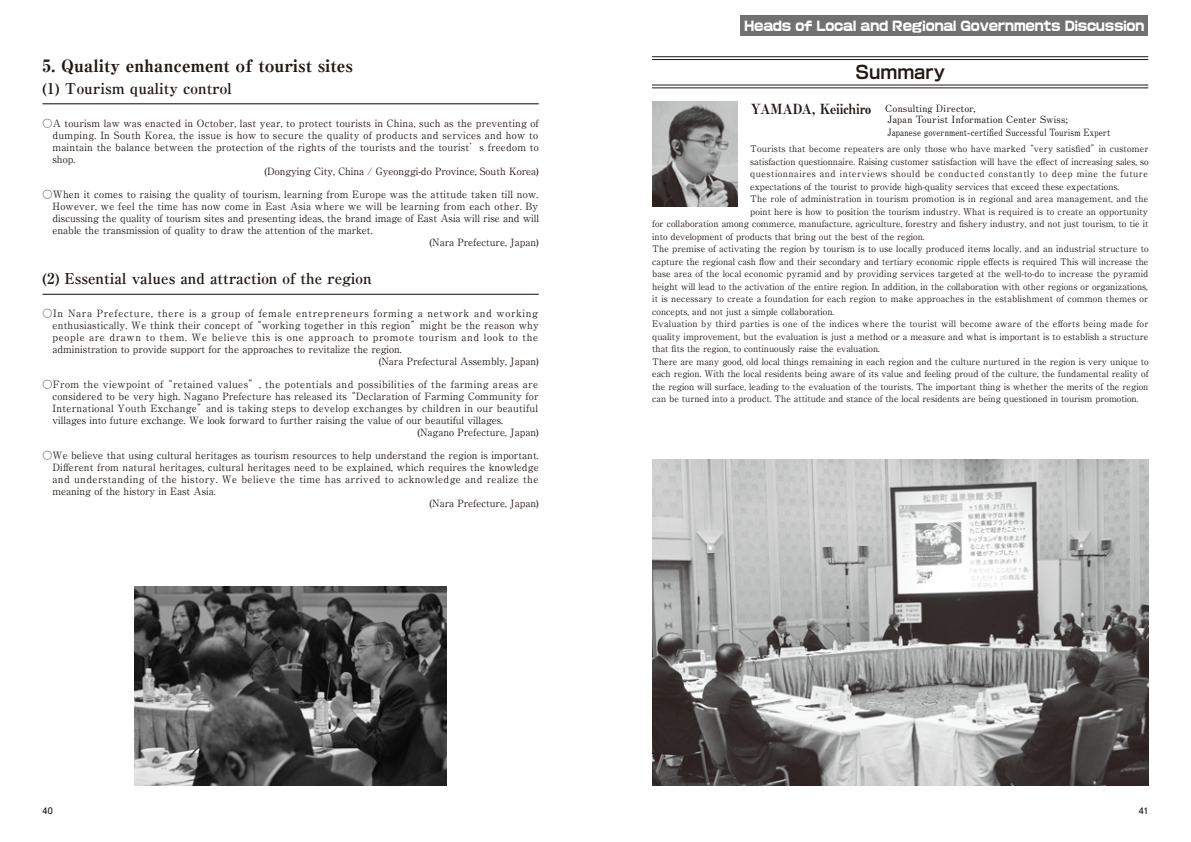
<style>
.page{position:relative;width:1191px;height:842px;background:#fff}
.page>*{position:absolute;margin:0;border:0;box-sizing:border-box;transform-origin:0 0}
.t1{font:700 18px "Shin Go Pro De";letter-spacing:-.005em;color:#221815}
.t2{font:800 17px "Ryumin Pro";color:#221815}
.t3{font:700 15px "Ryumin Pro";color:#221815}
.t4{font:13px "True Logo G Extra RKSJ H";letter-spacing:-.025em;color:#fff}
.t5{font:10px "Ryumin Pro";letter-spacing:.015em;color:#221815}
.t6{font:10px "Ryumin Pro";letter-spacing:.045em;color:#221815}
.t7{font:700 10px/11px "Futo Min A101 Pro";letter-spacing:.005em;color:#221815}
.t8{font:10px "Ryumin Pro";letter-spacing:.07em;color:#221815}
.t9{font:10px "Ryumin Pro";letter-spacing:.06em;color:#221815}
.t10{font:9px "Ryumin Pro";letter-spacing:.005em;color:#221815}
.t11{font:9px "Ryumin Pro";letter-spacing:.03em;color:#221815}
.t12{font:9px "Ryumin Pro";letter-spacing:.06em;color:#221815}
.t13{font:700 9px "Futo Go B101 Pro";color:#221815}
.s1{font-family:"Midashi Min Pro MA31";font-weight:400;font-size:14px}
</style>
<div class="page">
<div style="left:740px;top:16px;width:408px;height:20px;background:#727171"></div>
<hr style="left:652px;top:56px;width:496px;height:1px;background:#221815">
<hr style="left:652px;top:59px;width:496px;height:1px;background:#221815">
<hr style="left:652px;top:87px;width:496px;height:1px;background:#221815">
<hr style="left:652px;top:85px;width:496px;height:1px;background:#221815">
<img style="left:652px;top:101px;width:85px;height:105px">
<img style="left:652px;top:459px;width:496px;height:326px">
<img style="left:135px;top:587px;width:311px;height:198px">
<hr style="left:43px;top:294px;width:496px;height:1px;background:#221815">
<hr style="left:43px;top:104px;width:496px;height:1px;background:#221815">
<h2 class="t2" style="left:43px;top:52px;width:312px">5. Quality enhancement of tourist sites</h2>
<h3 class="t3" style="left:43px;top:76px;width:191px">(1) Tourism quality control</h3>
<p class="t5" style="left:43px;top:115px;width:498px">○A tourism law was enacted in October, last year, to protect tourists in China, such as the preventing of</p>
<p class="t5" style="left:53px;top:127px;width:487px">dumping. In South Korea, the issue is how to secure the quality of products and services and how to</p>
<p class="t5" style="left:53px;top:139px;width:487px">maintain the balance between the protection of the rights of the tourists and the tourist’s freedom to</p>
<p class="t5" style="left:53px;top:151px;width:24px">shop.</p>
<p class="t5" style="left:264px;top:163px;width:276px">(Dongying City, China / Gyeonggi-do Province, South Korea)</p>
<p class="t5" style="left:43px;top:186px;width:497px">○When it comes to raising the quality of tourism, learning from Europe was the attitude taken till now.</p>
<p class="t5" style="left:53px;top:198px;width:487px">However, we feel the time has now come in East Asia where we will be learning from each other. By</p>
<p class="t5" style="left:53px;top:210px;width:488px">discussing the quality of tourism sites and presenting ideas, the brand image of East Asia will rise and will</p>
<p class="t5" style="left:53px;top:222px;width:321px">enable the transmission of quality to draw the attention of the market.</p>
<p class="t5" style="left:429px;top:234px;width:111px">(Nara Prefecture, Japan)</p>
<h3 class="t3" style="left:43px;top:267px;width:331px">(2) Essential values and attraction of the region</h3>
<p class="t8" style="left:43px;top:306px;width:497px">○In Nara Prefecture, there is a group of female entrepreneurs forming a network and working</p>
<p class="t5" style="left:53px;top:318px;width:488px">enthusiastically. We think their concept of “working together in this region”might be the reason why</p>
<p class="t9" style="left:53px;top:330px;width:487px">people are drawn to them. We believe this is one approach to promote tourism and look to the</p>
<p class="t5" style="left:53px;top:342px;width:351px">administration to provide support for the approaches to revitalize the region.</p>
<p class="t5" style="left:379px;top:354px;width:161px">(Nara Prefectural Assembly, Japan)</p>
<p class="t6" style="left:43px;top:376px;width:497px">○From the viewpoint of “retained values”, the potentials and possibilities of the farming areas are</p>
<p class="t5" style="left:53px;top:388px;width:487px">considered to be very high. Nagano Prefecture has released its “Declaration of Farming Community for</p>
<p class="t5" style="left:53px;top:400px;width:487px">International Youth Exchange”and is taking steps to develop exchanges by children in our beautiful</p>
<p class="t5" style="left:53px;top:412px;width:452px">villages into future exchange. We look forward to further raising the value of our beautiful villages.</p>
<p class="t5" style="left:417px;top:424px;width:123px">(Nagano Prefecture, Japan)</p>
<p class="t5" style="left:43px;top:447px;width:498px">○We believe that using cultural heritages as tourism resources to help understand the region is important.</p>
<p class="t5" style="left:53px;top:459px;width:488px">Different from natural heritages, cultural heritages need to be explained, which requires the knowledge</p>
<p class="t6" style="left:53px;top:471px;width:487px">and understanding of the history. We believe the time has arrived to acknowledge and realize the</p>
<p class="t5" style="left:53px;top:483px;width:165px">meaning of the history in East Asia.</p>
<p class="t5" style="left:429px;top:495px;width:111px">(Nara Prefecture, Japan)</p>
<h3 class="t4" style="left:744px;top:19px;width:402px">Heads of Local and Regional Governments Discussion</h3>
<h1 class="t1" style="left:855px;top:58px;width:91px">Summary</h1>
<p class="t7" style="left:751px;top:102px;width:319px"><span class="s1">YAMADA, Keiichiro　</span>Consulting Director,<br>　　　　　　　　　　　　　 Japan Tourist Information Center Swiss;</p>
<p class="t7" style="left:751px;top:126px;width:361px">　　　　　　　　　　　　　 Japanese government-certified Successful Tourism Expert</p>
<p class="t10" style="left:750px;top:142px;width:400px">Tourists that become repeaters are only those who have marked “very satisfied”in customer</p>
<p class="t10" style="left:750px;top:154px;width:400px">satisfaction questionnaire. Raising customer satisfaction will have the effect of increasing sales, so</p>
<p class="t12" style="left:750px;top:167px;width:399px">questionnaires and interviews should be conducted constantly to deep mine the future</p>
<p class="t10" style="left:750px;top:179px;width:370px">expectations of the tourist to provide high-quality services that exceed these expectations.</p>
<p class="t10" style="left:750px;top:192px;width:399px">The role of administration in tourism promotion is in regional and area management, and the</p>
<p class="t10" style="left:750px;top:204px;width:399px">point here is how to position the tourism industry. What is required is to create an opportunity</p>
<p class="t10" style="left:652px;top:217px;width:497px">for collaboration among commerce, manufacture, agriculture, forestry and fishery industry, and not just tourism, to tie it</p>
<p class="t10" style="left:652px;top:229px;width:274px">into development of products that bring out the best of the region.</p>
<p class="t10" style="left:652px;top:242px;width:498px">The premise of activating the region by tourism is to use locally produced items locally, and an industrial structure to</p>
<p class="t10" style="left:652px;top:254px;width:497px">capture the regional cash flow and their secondary and tertiary economic ripple effects is required This will increase the</p>
<p class="t10" style="left:652px;top:267px;width:497px">base area of the local economic pyramid and by providing services targeted at the well-to-do to increase the pyramid</p>
<p class="t10" style="left:652px;top:279px;width:497px">height will lead to the activation of the entire region. In addition, in the collaboration with other regions or organizations,</p>
<p class="t10" style="left:652px;top:292px;width:497px">it is necessary to create a foundation for each region to make approaches in the establishment of common themes or</p>
<p class="t10" style="left:652px;top:304px;width:183px">concepts, and not just a simple collaboration.</p>
<p class="t11" style="left:652px;top:317px;width:497px">Evaluation by third parties is one of the indices where the tourist will become aware of the efforts being made for</p>
<p class="t10" style="left:652px;top:329px;width:497px">quality improvement, but the evaluation is just a method or a measure and what is important is to establish a structure</p>
<p class="t10" style="left:652px;top:342px;width:229px">that fits the region, to continuously raise the evaluation.</p>
<p class="t10" style="left:652px;top:354px;width:498px">There are many good, old local things remaining in each region and the culture nurtured in the region is very unique to</p>
<p class="t10" style="left:652px;top:367px;width:498px">each region. With the local residents being aware of its value and feeling proud of the culture, the fundamental reality of</p>
<p class="t10" style="left:652px;top:379px;width:498px">the region will surface, leading to the evaluation of the tourists. The important thing is whether the merits of the region</p>
<p class="t10" style="left:652px;top:392px;width:487px">can be turned into a product. The attitude and stance of the local residents are being questioned in tourism promotion.</p>
<p class="t13" style="left:43px;top:803px;width:12px">40</p>
<p class="t13" style="left:1138px;top:803px;width:11px">41</p>
</div>
